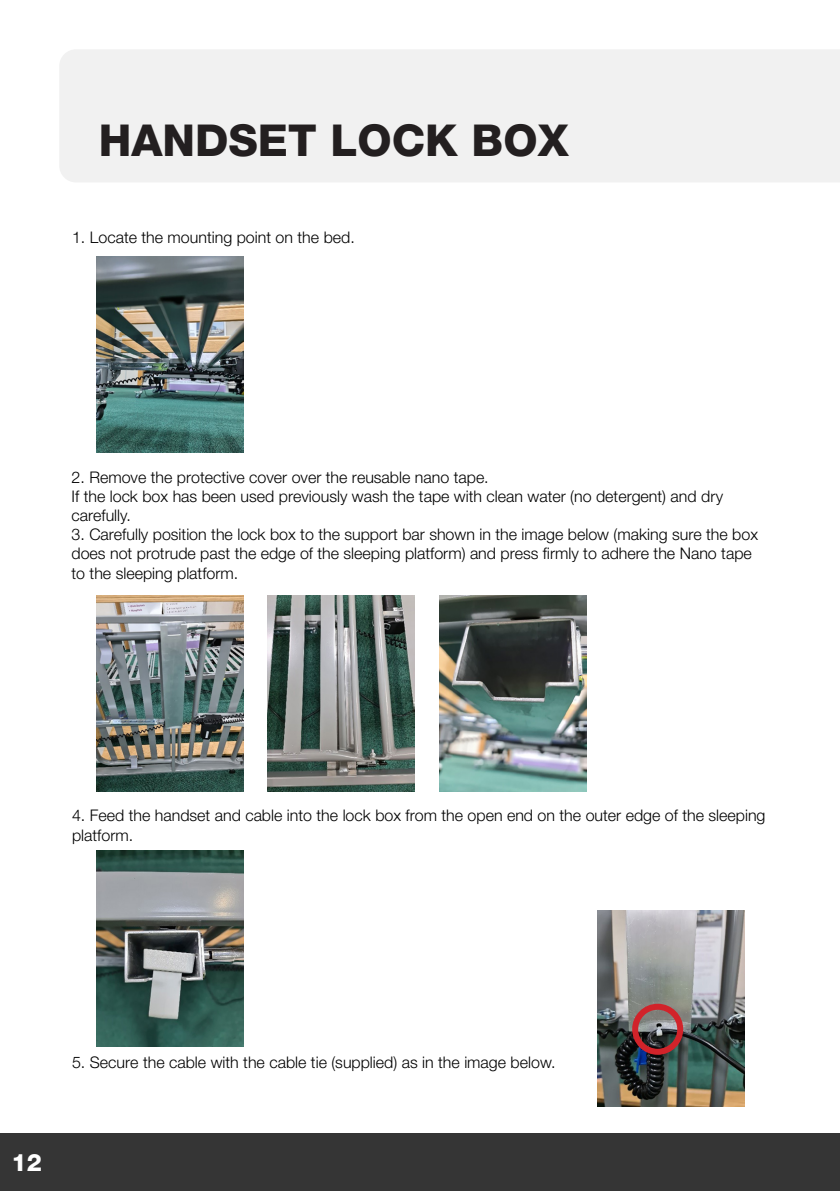
<style>
.page{position:relative;width:840px;height:1191px;background:#fff}
.page>*{position:absolute;margin:0;border:0;box-sizing:border-box;transform-origin:0 0}
.t1{font:800 44px "Helvetica Neue";color:#231f20}
.t2{font:800 24px "Helvetica Neue";color:#fff}
.t3{font:300 16px/19.2px "Helvetica Neue";color:#000}
</style>
<div class="page">
<div style="left:0;top:1133px;width:839px;height:58px;background:#353535"></div>
<div style="left:59px;top:50px;width:780px;height:132px;background:#f1f1f1"></div>
<img style="left:96px;top:257px;width:147px;height:196px">
<img style="left:96px;top:595px;width:147px;height:196px">
<img style="left:267px;top:595px;width:147px;height:196px">
<img style="left:439px;top:595px;width:146px;height:196px">
<img style="left:96px;top:850px;width:147px;height:196px">
<img style="left:597px;top:910px;width:146px;height:196px">
<div style="left:631px;top:1003px;width:51px;height:51px;border:6px solid #d1232a;border-radius:50%"></div>
<p class="t1" style="left:99px;top:114px;width:471px">HANDSET LOCK BOX</p>
<p class="t3" style="left:72px;top:228px;width:284px">1. Locate the mounting point on the bed.</p>
<p class="t3" style="left:71px;top:467px;width:418px">2. Remove the protective cover over the reusable nano tape.</p>
<p class="t3" style="left:71px;top:486px;width:652px">If the lock box has been used previously wash the tape with clean water (no detergent) and dry carefully.</p>
<p class="t3" style="left:71px;top:524px;width:687px">3. Carefully position the lock box to the support bar shown in the image below (making sure the box does not protrude past the edge of the sleeping platform) and press firmly to adhere the Nano tape to the sleeping platform.</p>
<p class="t3" style="left:72px;top:806px;width:694px">4. Feed the handset and cable into the lock box from the open end on the outer edge of the sleeping platform.</p>
<p class="t3" style="left:72px;top:1052px;width:484px">5. Secure the cable with the cable tie (supplied) as in the image below.</p>
<h2 class="t2" style="left:12px;top:1147px;width:32px">12</h2>
</div>
